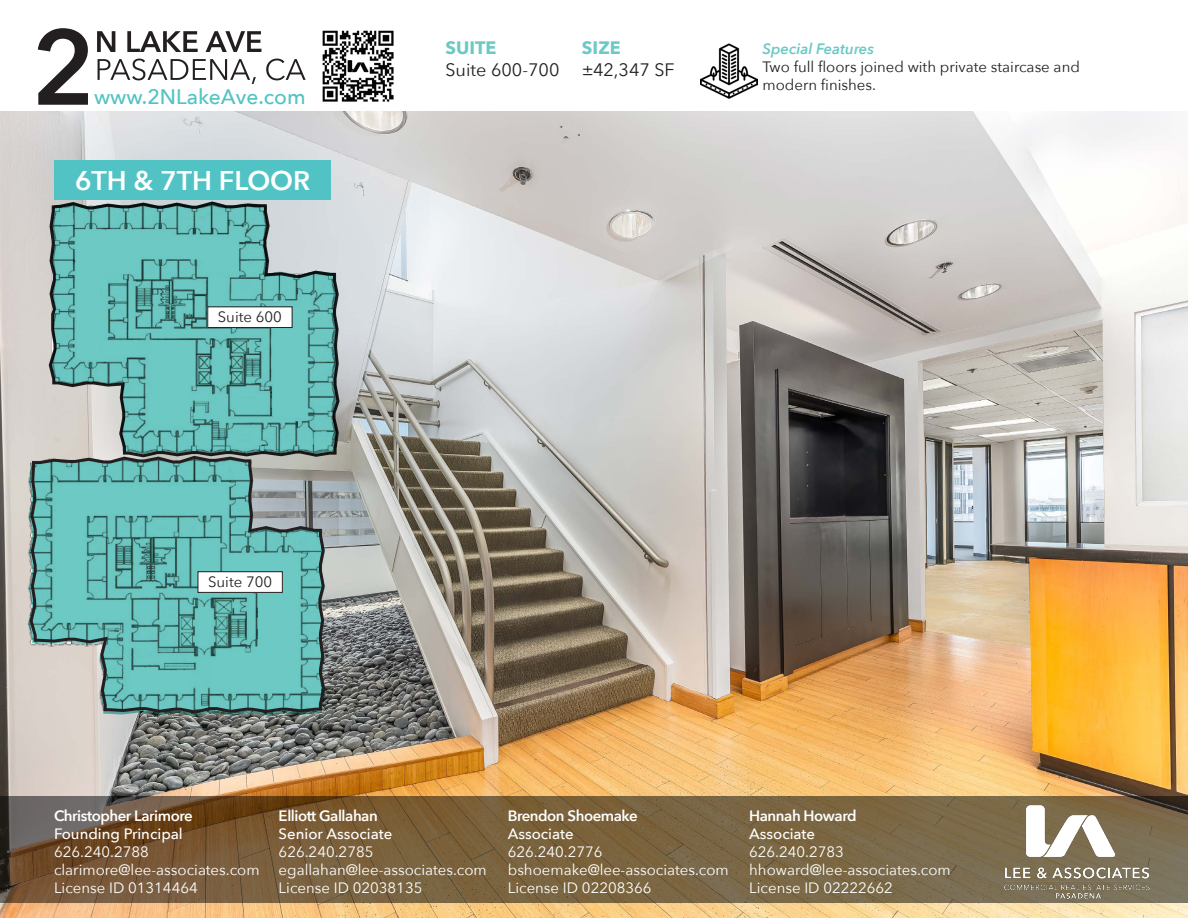
<style>
.page{position:relative;width:1188px;height:918px;background:#fff}
.page>*{position:absolute;margin:0;border:0;box-sizing:border-box;transform-origin:0 0}
.t1{font:600 27px "Avenir Next";color:#fff}
.t2{font:500 21px "Avenir Next";color:#52c3c4}
.t3{font:18px "Avenir Next";color:#231f20}
.t4{font:700 18px "Avenir Next";color:#6dc9c4}
.t5{font:15px "Avenir Next";color:#fff}
.t6{font:600 15px/18px "Avenir Next";letter-spacing:-.03em;color:#fff}
.t7{font:15px/18px "Avenir Next";color:#231f20}
.t8{font:italic 600 15px "Avenir Next";color:#6dc9c4}
.s1{font-weight:500}
</style>
<div class="page">
<svg style="left:98px;top:59px;width:208px;height:25px"></svg>
<svg style="left:97px;top:31px;width:164px;height:21px"></svg>
<svg style="left:38px;top:28px;width:50px;height:77px"></svg>
<img style="left:0;top:112px;width:1188px;height:806px">
<svg style="left:47px;top:200px;width:294px;height:259px;background:#74b6b2"></svg>
<div style="left:208px;top:307px;width:84px;height:21px;background:#fff"></div>
<div style="left:207px;top:306px;width:85px;height:22px;border:1px solid #231f20"></div>
<svg style="left:28px;top:454px;width:299px;height:261px;background:#6fb1ad"></svg>
<div style="left:198px;top:572px;width:84px;height:20px;background:#fff"></div>
<div style="left:198px;top:571px;width:85px;height:22px;border:1px solid #231f20"></div>
<img style="left:700px;top:43px;width:58px;height:56px">
<div style="left:54px;top:160px;width:277px;height:40px;background:#52c3c4"></div>
<svg style="left:0;top:796px;width:1188px;height:106px;background:#765f3e"></svg>
<img style="left:1004px;top:805px;width:147px;height:96px">
<img style="left:322px;top:30px;width:72px;height:72px">
<h2 class="t2" style="left:94px;top:79px;width:213px">www.2NLakeAve.com</h2>
<p class="t1" style="left:75px;top:158px;width:237px">6TH &amp; 7TH FLOOR</p>
<p class="t7" style="left:218px;top:307px;width:66px">Suite 600</p>
<p class="t4" style="left:446px;top:32px;width:53px">SUITE</p>
<p class="t4" style="left:582px;top:32px;width:40px">SIZE</p>
<p class="t3" style="left:446px;top:54px;width:231px">Suite 600-700 ±42,347 SF</p>
<p class="t8" style="left:762px;top:36px;width:113px">Special Features</p>
<p class="t7" style="left:762px;top:57px;width:319px">Two full floors joined with private staircase and modern finishes.</p>
<p class="t7" style="left:208px;top:572px;width:66px">Suite 700</p>
<p class="t6" style="left:54px;top:806px;width:140px">Christopher Larimore<br><span class="s1">Founding Principal</span></p>
<p class="t5" style="left:54px;top:839px;width:96px">626.240.2788</p>
<p class="t5" style="left:54px;top:857px;width:207px">clarimore@lee-associates.com</p>
<p class="t5" style="left:54px;top:875px;width:145px">License ID 01314464</p>
<p class="t6" style="left:279px;top:806px;width:115px">Elliott Gallahan<br><span class="s1">Senior Associate</span></p>
<p class="t5" style="left:279px;top:839px;width:96px">626.240.2785</p>
<p class="t5" style="left:279px;top:857px;width:210px">egallahan@lee-associates.com</p>
<p class="t5" style="left:279px;top:875px;width:145px">License ID 02038135</p>
<p class="t6" style="left:508px;top:806px;width:131px">Brendon Shoemake<br><span class="s1">Associate</span></p>
<p class="t5" style="left:508px;top:839px;width:96px">626.240.2776</p>
<p class="t5" style="left:508px;top:857px;width:223px">bshoemake@lee-associates.com</p>
<p class="t5" style="left:508px;top:875px;width:145px">License ID 02208366</p>
<p class="t6" style="left:749px;top:806px;width:109px">Hannah Howard<br><span class="s1">Associate</span></p>
<p class="t5" style="left:749px;top:839px;width:96px">626.240.2783</p>
<p class="t5" style="left:749px;top:857px;width:203px">hhoward@lee-associates.com</p>
<p class="t5" style="left:749px;top:875px;width:145px">License ID 02222662</p>
</div>
